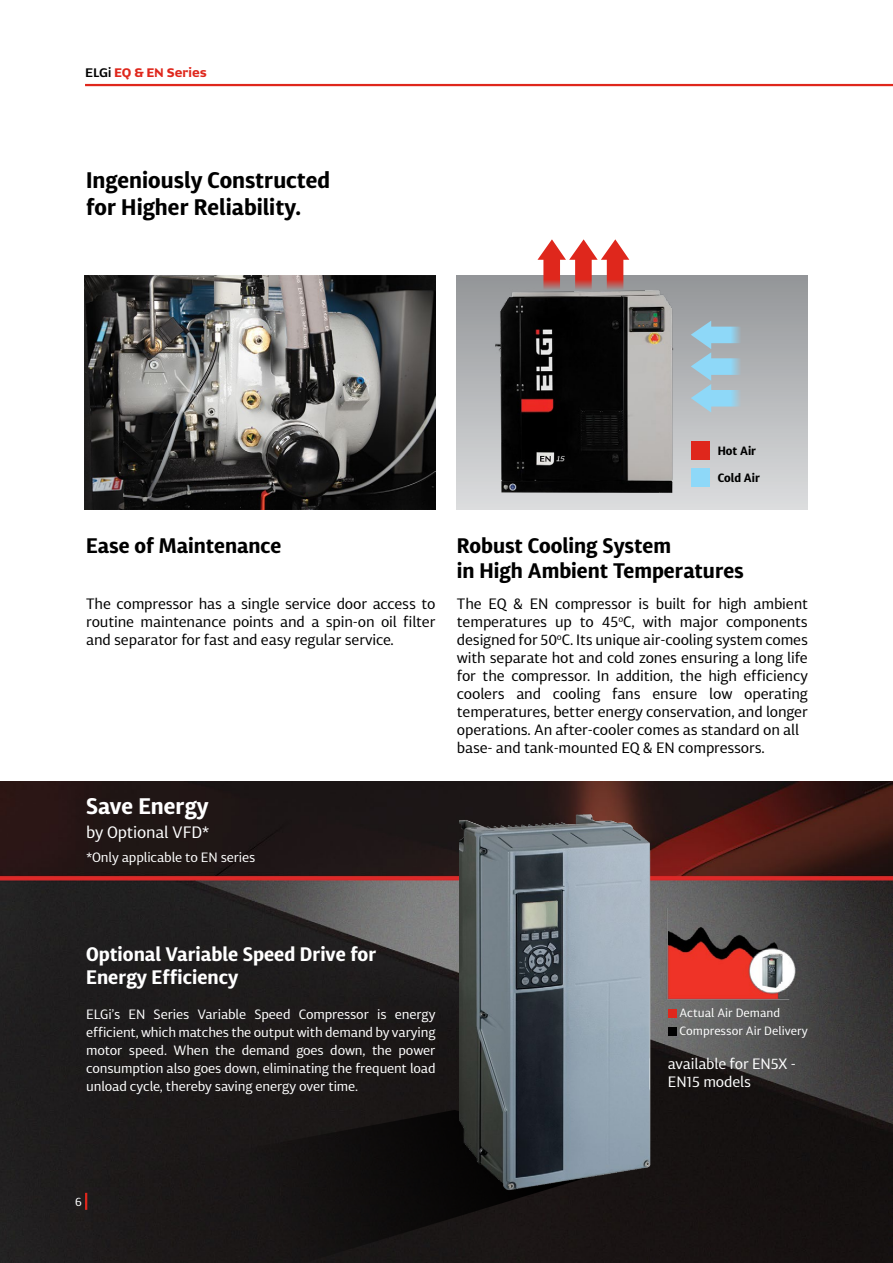
<style>
.page{position:relative;width:893px;height:1263px;background:#fff}
.page>*{position:absolute;margin:0;border:0;box-sizing:border-box;transform-origin:0 0}
.t1{font:700 22.5px/27px "Diaria Sans Pro";color:#000}
.t2{font:700 22.5px "Diaria Sans Pro";color:#fff}
.t3{font:700 21px/25.2px "Diaria Sans Pro";color:#000}
.t4{font:700 19.5px/23.4px "Diaria Sans Pro";color:#fff}
.t5{font:16.5px "Diaria Sans Pro";letter-spacing:-.01em;color:#fff}
.t6{font:15px/18px "Diaria Sans Pro";letter-spacing:-.01em;color:#000;text-align:justify}
.t7{font:15px/18px "Diaria Sans Pro";letter-spacing:-.01em;color:#fff}
.t8{font:13.5px/18px "Diaria Sans Pro";letter-spacing:-.01em;color:#fff;text-align:justify}
.t9{font:700 13.5px "Dynasty OT";color:#df271c}
.t10{font:12px/18px "Diaria Sans Pro";color:#fff}
.t11{font:700 12px "Diaria Sans Pro";color:#000}
.s1{font-weight:600;color:#000}
</style>
<div class="page">
<img style="left:0;top:781px;width:893px;height:482px">
<img style="left:85px;top:275px;width:351px;height:234px">
<div style="left:457px;top:275px;width:351px;height:234px;background:linear-gradient(to bottom,#939598,#dbdcde)"></div>
<img style="left:475px;top:285px;width:315px;height:221px">
<svg style="left:89px;top:1110px;width:542px;height:153px;background:#171413"></svg>
<img style="left:460px;top:810px;width:194px;height:381px">
<img style="left:665px;top:891px;width:132px;height:125px">
<div style="left:668px;top:1009px;width:8px;height:9px;background:#df271c"></div>
<div style="left:668px;top:1027px;width:8px;height:8px;background:#000"></div>
<svg style="left:85px;top:1193px;width:2px;height:17px"></svg>
<hr style="left:85px;top:84px;width:808px;height:2px;background:#df271c">
<svg style="left:691px;top:321px;width:59px;height:91px;background:#a1c0ce"></svg>
<div style="left:691px;top:441px;width:19px;height:18px;background:#df271c"></div>
<div style="left:691px;top:468px;width:19px;height:19px;background:#8ed8f8"></div>
<svg style="left:537px;top:239px;width:92px;height:60px"></svg>
<p class="t9" style="left:85px;top:64px;width:123px"><span class="s1">ELGi</span> EQ &amp; EN Series</p>
<h1 class="t1" style="left:86px;top:166px;width:246px">Ingeniously Constructed for Higher Reliability.</h1>
<h2 class="t3" style="left:86px;top:532px;width:197px">Ease of Maintenance</h2>
<p class="t11" style="left:718px;top:443px;width:40px">Hot Air</p>
<p class="t11" style="left:718px;top:470px;width:44px">Cold Air</p>
<h2 class="t3" style="left:457px;top:532px;width:289px">Robust Cooling System<br>in High Ambient Temperatures</h2>
<p class="t6" style="left:86px;top:594px;width:351px">The compressor has a single service door access to routine maintenance points and a spin-on oil filter and separator for fast and easy regular service.</p>
<p class="t6" style="left:457px;top:594px;width:353px;text-align:left">The EQ &amp; EN compressor is built for high ambient temperatures up to 45<sup>o</sup>C, with major components designed for 50<sup>o</sup>C. Its unique air-cooling system comes with separate hot and cold zones ensuring a long life for the compressor. In addition, the high efficiency coolers and cooling fans ensure low operating temperatures, better energy conservation, and longer operations. An after-cooler comes as standard on all base- and tank-mounted EQ &amp; EN compressors.</p>
<h1 class="t2" style="left:86px;top:791px;width:124px">Save Energy</h1>
<p class="t5" style="left:86px;top:821px;width:125px">by Optional VFD*</p>
<p class="t8" style="left:86px;top:847px;width:171px">*Only applicable to EN series</p>
<h3 class="t4" style="left:86px;top:942px;width:292px">Optional Variable Speed Drive for<br>Energy Efficiency</h3>
<p class="t8" style="left:86px;top:1005px;width:351px">ELGi’s EN Series Variable Speed Compressor is energy efficient, which matches the output with demand by varying motor speed. When the demand goes down, the power consumption also goes down, eliminating the frequent load unload cycle, thereby saving energy over time.</p>
<p class="t10" style="left:75px;top:1192px;width:8px">6</p>
<p class="t10" style="left:680px;top:1003px;width:130px">Actual Air Demand<br>Compressor Air Delivery</p>
<p class="t7" style="left:668px;top:1054px;width:130px">available for EN5X -<br>EN15 models</p>
</div>
